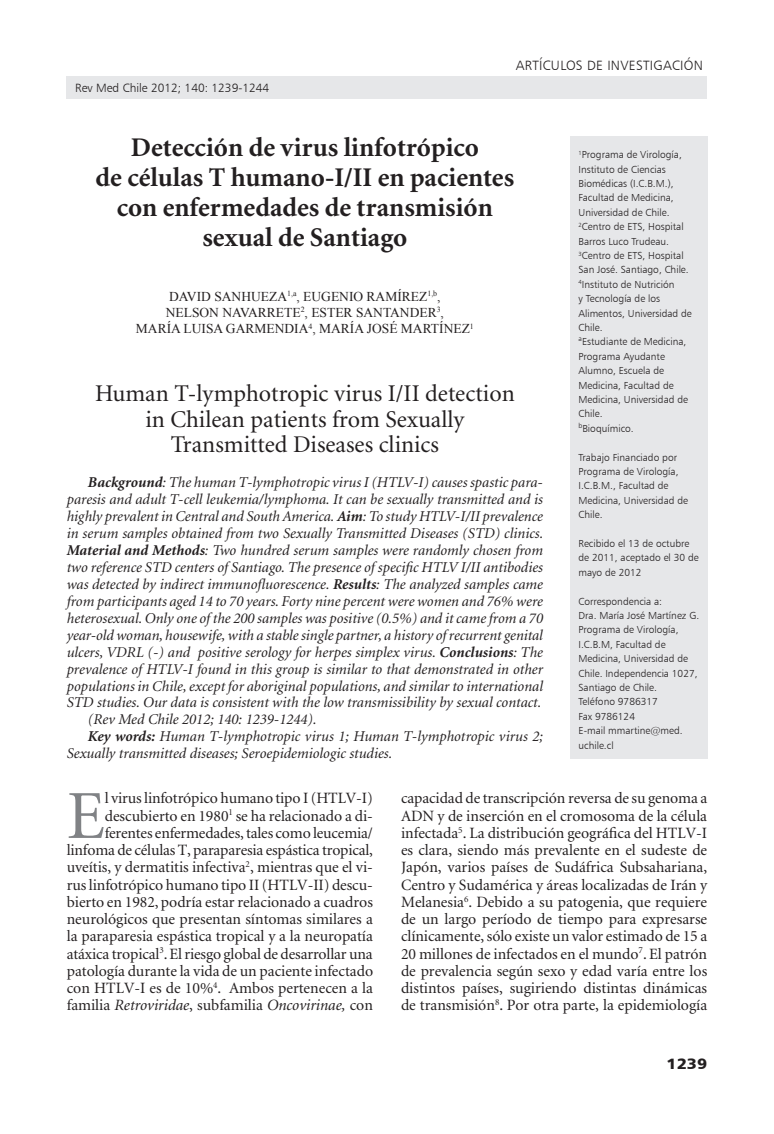
<style>
.page{position:relative;width:774px;height:1134px;background:#fff}
.page>*{position:absolute;margin:0;border:0;box-sizing:border-box;transform-origin:0 0}
.t1{font:68.85px "Minion";color:#808285}
.t2{font:700 27px/30px "Minion";color:#231f20;text-align:center}
.t3{font:24px/25.5px "Minion";color:#231f20;text-align:center}
.t4{font:15.75px/17.2px "Minion";color:#231f20;text-align:right}
.t5{font:italic 15px "Minion";color:#231f20}
.t6{font:15px "Humanist 777 BT Black B";color:#231f20;scale:1.1 1}
.t7{font:13.5px/16.2px "Times New Roman";color:#231f20;text-align:center}
.t8{font:13.5px "Humanist 777 BT Light B";letter-spacing:.02em;color:#231f20}
.t9{font:12px "Humanist 777 BT Light B";color:#231f20}
.t10{font:10.2px/14.4px "Humanist 777 BT Light B";color:#231f20}
.s1{font-weight:700}
.s2{font-style:italic}
</style>
<div class="page">
<div style="left:67px;top:77px;width:640px;height:22px;background:#e6e7e9"></div>
<div style="left:570px;top:136px;width:137px;height:622px;background:#e6e7e9"></div>
<p class="t9" style="left:75px;top:81px;width:196px">Rev Med Chile 2012; 140: 1239-1244</p>
<p class="t8" style="left:516px;top:57px;width:189px">Artículos de Investi gaci ón</p>
<h2 class="t2" style="left:96px;top:133px;width:420px">Detección de virus linfotrópico<br>de células T humano-I/II en pacientes con enfermedades de transmisión sexual de Santiago</h2>
<p class="t7" style="left:136px;top:288px;width:339px">DAVID SANHUEZA<sup>1,A</sup>, EUGENIO RAMÍREZ<sup>1,B</sup>,<br>NELSON NAVARRETE<sup>2</sup>, ES TER SANTANDER<sup>3</sup>,<br>MARÍA LUISA GARMENDIA<sup>4</sup>, MARÍA JOSÉ MARTÍNEZ<sup>1</sup></p>
<h3 class="t3" style="left:95px;top:382px;width:421px">Human T-lymphotropic virus I/II detection in Chilean patients from Sexually<br>Transmitted Diseases clinics</h3>
<p class="t5" style="left:88px;top:475px;width:456px"><span class="s1">Background</span>: The human T-lymphotropic virus I (HTLV-I) causes spastic para-</p>
<p class="t5" style="left:67px;top:492px;width:478px">paresis and adult T-cell leukemia/lymphoma. It can be sexually transmitted and is</p>
<p class="t5" style="left:67px;top:509px;width:478px">highly prevalent in Central and South America. <span class="s1">Aim</span>: To study HTLV-I/II prevalence</p>
<p class="t5" style="left:67px;top:526px;width:478px">in serum samples obtained from two Sexually Transmitted Diseases (STD) clinics.</p>
<p class="t5" style="left:67px;top:543px;width:478px"><span class="s1">Material and Methods</span>: Two hundred serum samples were randomly chosen from</p>
<p class="t5" style="left:67px;top:560px;width:478px">two reference STD centers of Santiago. The presence of specific HTLV I/II antibodies</p>
<p class="t5" style="left:67px;top:577px;width:478px">was detected by indirect immunofluorescence. <span class="s1">Results</span>: The analyzed samples came</p>
<p class="t5" style="left:67px;top:594px;width:478px">from participants aged 14 to 70 years. Forty nine percent were women and 76% were</p>
<p class="t5" style="left:67px;top:611px;width:478px">heterosexual. Only one of the 200 samples was positive (0.5%) and it came from a 70</p>
<p class="t5" style="left:67px;top:628px;width:478px">year-old woman, housewife, with a stable single partner, a history of recurrent genital</p>
<p class="t5" style="left:67px;top:644px;width:478px">ulcers, VDRL (-) and positive serology for herpes simplex virus. <span class="s1">Conclusions</span>: The</p>
<p class="t5" style="left:67px;top:661px;width:478px">prevalence of HTLV-I found in this group is similar to that demonstrated in other</p>
<p class="t5" style="left:67px;top:678px;width:478px">populations in Chile, except for aboriginal populations, and similar to international</p>
<p class="t5" style="left:67px;top:695px;width:476px">STD studies. Our data is consistent with the low transmissibility by sexual contact.</p>
<p class="t5" style="left:88px;top:712px;width:230px">(Rev Med Chile 2012; 140: 1239-1244).</p>
<p class="t5" style="left:88px;top:729px;width:456px"><span class="s1">Key words:</span> Human T-lymphotropic virus 1; Human T-lymphotropic virus 2;</p>
<p class="t5" style="left:67px;top:746px;width:327px">Sexually transmitted diseases; Seroepidemiologic studies.</p>
<p class="t10" style="left:578px;top:147px;width:115px"><sup>1</sup>Programa de Virología,<br>Instituto de Ciencias<br>Biomédicas (I.C.B.M.),<br>Facultad de Medicina,<br>U niversidad de Chile.<br><sup>2</sup>Centro de ETS, Hospital<br>Barros Luco Trudeau.<br><sup>3</sup>Centro de ETS, Hospital<br>San José. Santiago, Chile.<br><sup>4</sup>Instituto de N utrición<br>y Tecnología de los<br>Alimentos, U niversidad de<br>Chile.<br><sup>a</sup>Estudiante de Medicina,<br>Programa Ayudante<br>Alumno, Escuela de<br>Medicina, Facultad de<br>Medicina, U niversidad de<br>Chile.<br><sup>b</sup>Bioquímico.</p>
<p class="t10" style="left:578px;top:450px;width:111px">Trabajo Financiado por<br>Programa de Virología,<br>I.C.B.M., Facultad de<br>Medicina, U niversidad de<br>Chile.</p>
<p class="t10" style="left:578px;top:536px;width:122px">Recibido el 13 de octubre de 2011, aceptado el 30 de mayo de 2012</p>
<p class="t10" style="left:578px;top:594px;width:122px">Correspondencia a:<br>Dra. María José Martínez G.<br>Programa de Virología,<br>I.C.B.M, Facultad de<br>Medicina, U niversidad de<br>Chile. Independencia 1027,<br>Santiago de Chile.<br>Teléfono 9786317<br>Fax 9786124<br>E-mail mmartine@med. uchile.cl</p>
<p class="t4" style="left:67px;top:790px;width:308px">l virus linfotrópico humano tipo I (HTLV-I) descubierto en 1980<sup>1</sup> se ha relacionado a di&shy;ferentes enfermedades, tales como leucemia/ linfoma de células T, paraparesia espástica tropical, uveítis, y dermatitis infectiva<sup>2</sup>, mientras que el vi&shy;rus linfotrópico humano tipo II (HTLV-II) descu&shy;bierto en 1982, podría estar relacionado a cuadros neurológicos que presentan síntomas similares a la paraparesia espástica tropical y a la neuropatía atáxica tropical<sup>3</sup>. El riesgo global de desarrollar una patología durante la vida de un paciente infectado con HTLV-I es de 10%<sup>4</sup>. Ambos pertenecen a la familia <span class="s2">Retroviridae</span>, subfamilia <span class="s2">Oncovirinae,</span> con</p>
<p class="t4" style="left:401px;top:790px;width:308px;text-align:justify">capacidad de transcripción reversa de su genoma a ADN y de inserción en el cromosoma de la célula infectada<sup>5</sup>. La distribución geográfica del HTLV-I es clara, siendo más prevalente en el sudeste de Japón, varios países de Sudáfrica Subsahariana, Centro y Sudamérica y áreas localizadas de Irán y Melanesia<sup>6</sup>. Debido a su patogenia, que requiere de un largo período de tiempo para expresarse clínicamente, sólo existe un valor estimado de 15 a 20 millones de infectados en el mundo<sup>7</sup>. El patrón de prevalencia según sexo y edad varía entre los distintos países, sugiriendo distintas dinámicas de transmisión<sup>8</sup>. Por otra parte, la epidemiología</p>
<h1 class="t1" style="left:67px;top:782px;width:40px">E</h1>
<p class="t6" style="left:666px;top:1054px;width:38px">1239</p>
</div>
